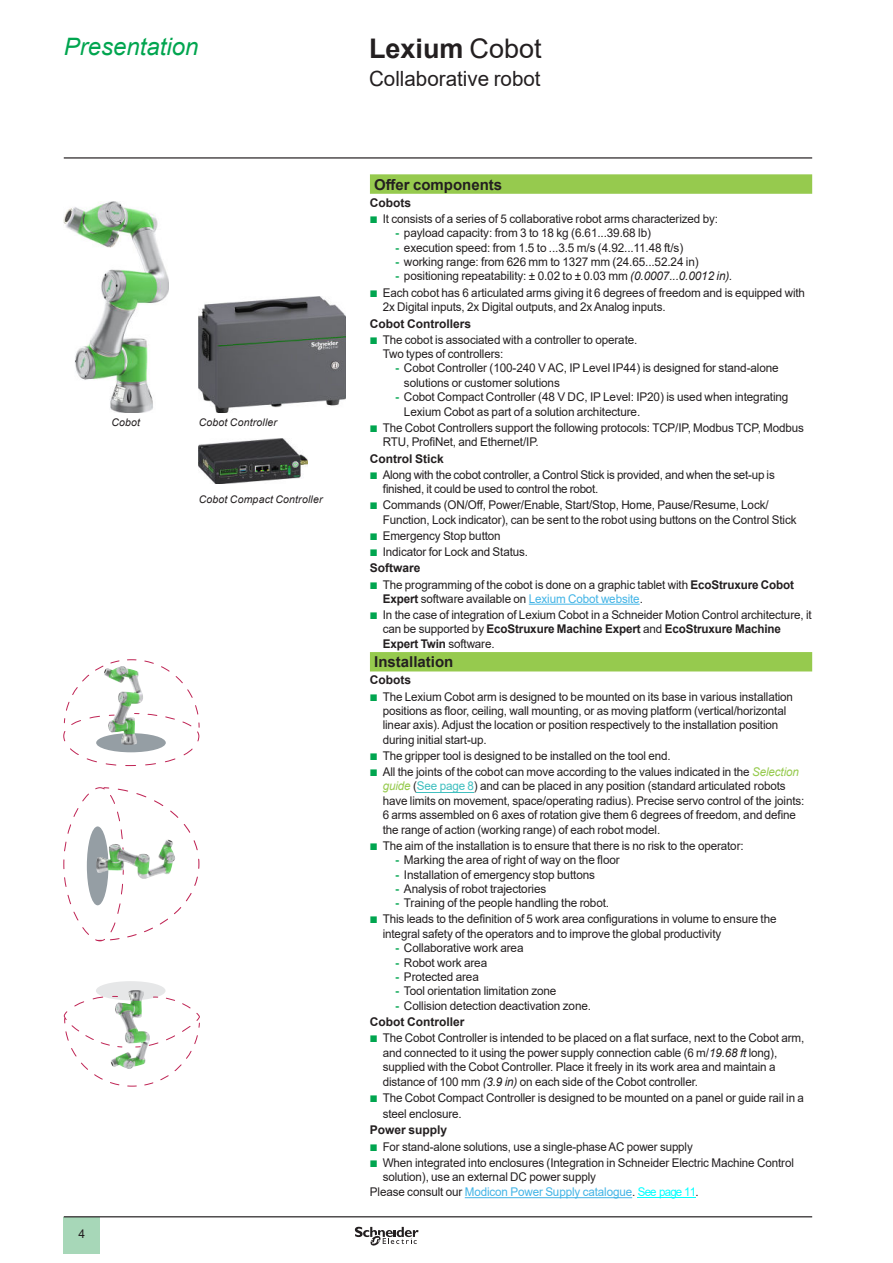
<style>
.page{position:relative;width:893px;height:1263px;background:#fff}
.page>*{position:absolute;margin:0;border:0;box-sizing:border-box;transform-origin:0 0}
.t1{font:700 27px "Arial";color:#231f20}
.t2{font:italic 24px "Arial";color:#00a54f}
.t3{font:21px "Arial";color:#231f20}
.t4{font:700 15px "Arial";color:#231f20}
.t5{font:12px/14.4px "Arial";letter-spacing:-.01em;color:#231f20}
.t6{font:12px/16.2px "Arial";letter-spacing:-.01em;color:#231f20;scale:.96 1}
.t7{font:700 12px/14.4px "Arial";letter-spacing:-.01em;color:#231f20}
.t8{font:italic 10.5px "Arial";letter-spacing:.02em;color:#231f20}
.s1{font-weight:400}
.s2{font-style:inherit}
.s3{font-weight:700}
.s4{font-family:"Graph Schneider";color:#00a54f}
.s5{font-family:"Arial Rounded MT Pro";font-weight:700;color:#00a54f}
.s6{font-style:italic}
.s7{color:#42b4e6}
.s8{font-style:italic;color:#96ca4e}
.s9{color:#40bfbf}
.s10{color:#0ff}
</style>
<div class="page">
<hr style="left:64px;top:157px;width:748px;height:2px;background:#231f20">
<div style="left:64px;top:1217px;width:36px;height:37px;background:#a7d7b8"></div>
<hr style="left:64px;top:1216px;width:748px;height:1px;background:#231f20">
<svg style="left:355px;top:1227px;width:64px;height:19px"></svg>
<div style="left:96px;top:981px;width:70px;height:19px;background:#e6e7e8;border-radius:50%"></div>
<img style="left:128px;top:990px;width:16px;height:5px">
<svg style="left:63px;top:787px;width:137px;height:155px"></svg>
<div style="left:87px;top:826px;width:21px;height:79px;background:#959ea4;border-radius:50%"></div>
<svg style="left:63px;top:659px;width:137px;height:107px"></svg>
<svg style="left:63px;top:995px;width:137px;height:92px"></svg>
<img style="left:199px;top:297px;width:147px;height:115px">
<img style="left:64px;top:201px;width:105px;height:211px">
<img style="left:199px;top:438px;width:108px;height:45px">
<img style="left:104px;top:666px;width:39px;height:79px">
<img style="left:96px;top:839px;width:79px;height:40px">
<svg style="left:370px;top:174px;width:442px;height:497px"></svg>
<hr style="left:529px;top:604px;width:111px;height:1px;background:#42b4e6">
<hr style="left:417px;top:792px;width:57px;height:1px;background:#40bfbf">
<hr style="left:638px;top:1197px;width:58px;height:1px;background:#0ff">
<hr style="left:465px;top:1197px;width:167px;height:1px;background:#42b4e6">
<h2 class="t2" style="left:64px;top:38px;width:136px">Presentation</h2>
<h1 class="t1" style="left:369px;top:38px;width:174px">Lexium <span class="s1">Cobot</span></h1>
<h3 class="t3" style="left:369px;top:71px;width:173px">Collaborative robot</h3>
<p class="t8" style="left:111px;top:418px;width:30px">Cobot</p>
<p class="t8" style="left:199px;top:418px;width:80px">Cobot <span class="s2">C</span>ontroller</p>
<p class="t8" style="left:199px;top:495px;width:125px">Cobot <span class="s2">C</span>ompact <span class="s2">C</span>ontroller</p>
<p class="t5" style="left:79px;top:1228px;width:8px">4</p>
<p class="t4" style="left:374px;top:174px;width:129px">Offer components</p>
<p class="t5" style="left:370px;top:196px;width:350px;line-height:16px"><span class="s3">Cobots<br></span><span class="s4">b</span> It consists of a series of 5 collaborative robot arms characterized by:</p>
<p class="t5" style="left:395px;top:227px;width:257px"><span class="s5">-</span> payload capacity: from 3 to 18 kg (6.61...39.68 lb)</p>
<p class="t5" style="left:395px;top:240px;width:289px"><span class="s5">-</span> execution speed: from 1.5 to ...3.5 m/s (4.92...11.48 ft/s)</p>
<p class="t5" style="left:395px;top:256px;width:305px"><span class="s5">-</span> working range: from 626 mm to 1327 mm (24.65...52.24 in)</p>
<p class="t5" style="left:370px;top:269px;width:437px;line-height:16px;text-indent:26px"><span class="s5">-</span> positioning repeatability: ± 0.02 to ± 0.03 mm <span class="s6">(0.0007...0.0012 in).<br></span><span class="s4">b</span> Each cobot has 6 articulated arms giving it 6 degrees of freedom and is equipped with</p>
<p class="t5" style="left:383px;top:301px;width:284px">2x Digital inputs, 2x Digital outputs, and 2x Analog inputs.</p>
<p class="t5" style="left:370px;top:316px;width:269px;line-height:16px"><span class="s3">Cobot Controllers<br></span><span class="s4">b</span> The cobot is associated with a controller to operate.</p>
<p class="t5" style="left:383px;top:348px;width:122px">Two types of controllers:</p>
<p class="t5" style="left:404px;top:362px;width:376px;text-indent:-9px"><span class="s5">-</span> Cobot Controller (100-240 V AC, IP Level IP44) is designed for stand-alone solutions or customer solutions</p>
<p class="t5" style="left:404px;top:391px;width:386px;text-indent:-9px"><span class="s5">-</span> Cobot Compact Controller (48 V DC, IP Level: IP20) is used when integrating<br>Lexium Cobot as part of a solution architecture.</p>
<p class="t5" style="left:383px;top:420px;width:423px;text-indent:-13px"><span class="s4">b</span> The Cobot Controllers support the following protocols: TCP/IP, Modbus TCP, Modbus<br>RTU, ProfiNet, and Ethernet/IP.</p>
<p class="t5" style="left:370px;top:451px;width:406px;line-height:16px"><span class="s3">Control Stick<br></span><span class="s4">b</span> Along with the cobot controller, a Control Stick is provided, and when the set-up is</p>
<p class="t5" style="left:370px;top:481px;width:400px;line-height:16px;text-indent:13px">finished, it could be used to control the robot.<br><span class="s4">b</span> Commands (ON/Off, Power/Enable, Start/Stop, Home, Pause/Resume, Lock/</p>
<p class="t5" style="left:370px;top:512px;width:428px;line-height:16.2px;text-indent:13px">Function, Lock indicator), can be sent to the robot using buttons on the Control Stick <span class="s4">b</span> Emergency Stop button<br><span class="s4">b</span> Indicator for Lock and Status.<br><span class="s3">Software<br></span><span class="s4">b</span> The programming of the cobot is done on a graphic tablet with <span class="s3">EcoStruxure Cobot</span></p>
<p class="t5" style="left:370px;top:592px;width:443px;line-height:16px;text-indent:13px"><span class="s3">Expert</span> software available on <span class="s7">Lexium Cobot website</span>.<br><span class="s4">b</span> In the case of integration of Lexium Cobot in a Schneider Motion Control architecture, it</p>
<p class="t7" style="left:383px;top:622px;width:400px"><span class="s1">can be supported by</span> EcoStruxure Machine Expert <span class="s1">and</span> EcoStruxure Machine<br>Expert Twin <span class="s1">software.</span></p>
<p class="t4" style="left:374px;top:651px;width:81px">Installation</p>
<p class="t5" style="left:370px;top:673px;width:425px;line-height:16px"><span class="s3">Cobots<br></span><span class="s4">b</span> The Lexium Cobot arm is designed to be mounted on its base in various installation</p>
<p class="t5" style="left:383px;top:703px;width:405px">positions as floor, ceiling, wall mounting, or as moving platform (vertical/horizontal linear axis). Adjust the location or position respectively to the installation position during initial start-up.</p>
<p class="t5" style="left:370px;top:749px;width:431px;line-height:16px"><span class="s4">b</span> The gripper tool is designed to be installed on the tool end.<br><span class="s4">b</span> All the joints of the cobot can move according to the values indicated in the <span class="s8">Selection</span></p>
<p class="t5" style="left:383px;top:779px;width:423px"><span class="s8">guide</span> (<span class="s9">S</span><span class="s9">ee page 8</span>) and can be placed in any position (standard articulated robots have limits on movement, space/operating radius). Precise servo control of the joints:<br>6 arms assembled on 6 axes of rotation give them 6 degrees of freedom, and define the range of action (working range) of each robot model.</p>
<p class="t5" style="left:370px;top:839px;width:375px"><span class="s4">b</span> The aim of the installation is to ensure that there is no risk to the operator:</p>
<p class="t5" style="left:395px;top:853px;width:226px"><span class="s5">-</span> Marking the area of right of way on the floor</p>
<p class="t5" style="left:395px;top:868px;width:201px"><span class="s5">-</span> Installation of emergency stop buttons</p>
<p class="t5" style="left:395px;top:882px;width:152px"><span class="s5">-</span> Analysis of robot trajectories</p>
<p class="t5" style="left:370px;top:896px;width:408px;line-height:16px;text-indent:26px"><span class="s5">-</span> Training of the people handling the robot.<br><span class="s4">b</span> This leads to the definition of 5 work area configurations in volume to ensure the</p>
<p class="t5" style="left:383px;top:927px;width:340px">integral safety of the operators and to improve the global productivity</p>
<p class="t5" style="left:395px;top:942px;width:130px"><span class="s5">-</span> Collaborative work area</p>
<p class="t5" style="left:395px;top:956px;width:93px"><span class="s5">-</span> Robot work area</p>
<p class="t5" style="left:395px;top:971px;width:85px"><span class="s5">-</span> Protected area</p>
<p class="t5" style="left:395px;top:985px;width:163px"><span class="s5">-</span> Tool orientation limitation zone</p>
<p class="t5" style="left:370px;top:998px;width:436px;line-height:16.4px;text-indent:26px"><span class="s5">-</span> Collision detection deactivation zone.<br><span class="s3">Cobot Controller<br></span><span class="s4">b</span> The Cobot Controller is intended to be placed on a flat surface, next to the Cobot arm,</p>
<p class="t5" style="left:383px;top:1045px;width:396px">and connected to it using the power supply connection cable (6 m/<span class="s6">19.68 ft</span> long), supplied with the Cobot Controller. Place it freely in its work area and maintain a distance of 100 mm <span class="s6">(3.9 in)</span> on each side of the Cobot controller.</p>
<p class="t5" style="left:383px;top:1090px;width:423px;line-height:16.2px;text-indent:-13px"><span class="s4">b</span> The Cobot Compact Controller is designed to be mounted on a panel or guide rail in a steel enclosure.</p>
<p class="t6" style="left:370px;top:1123px;width:443px"><span class="s3">Power supply<br></span><span class="s4">b</span> For stand-alone solutions, use a single-phaseAC power supply<br><span class="s4">b</span> When integrated into enclosures (Integration in Schneider Electric Machine Control</p>
<p class="t5" style="left:370px;top:1171px;width:330px;text-indent:13px">solution), use an external DC power supply<br>Please consult our <span class="s7">Modicon Power Supply catalogue</span>. <span class="s10">See page 1</span><span class="s10">1</span>.</p>
</div>
